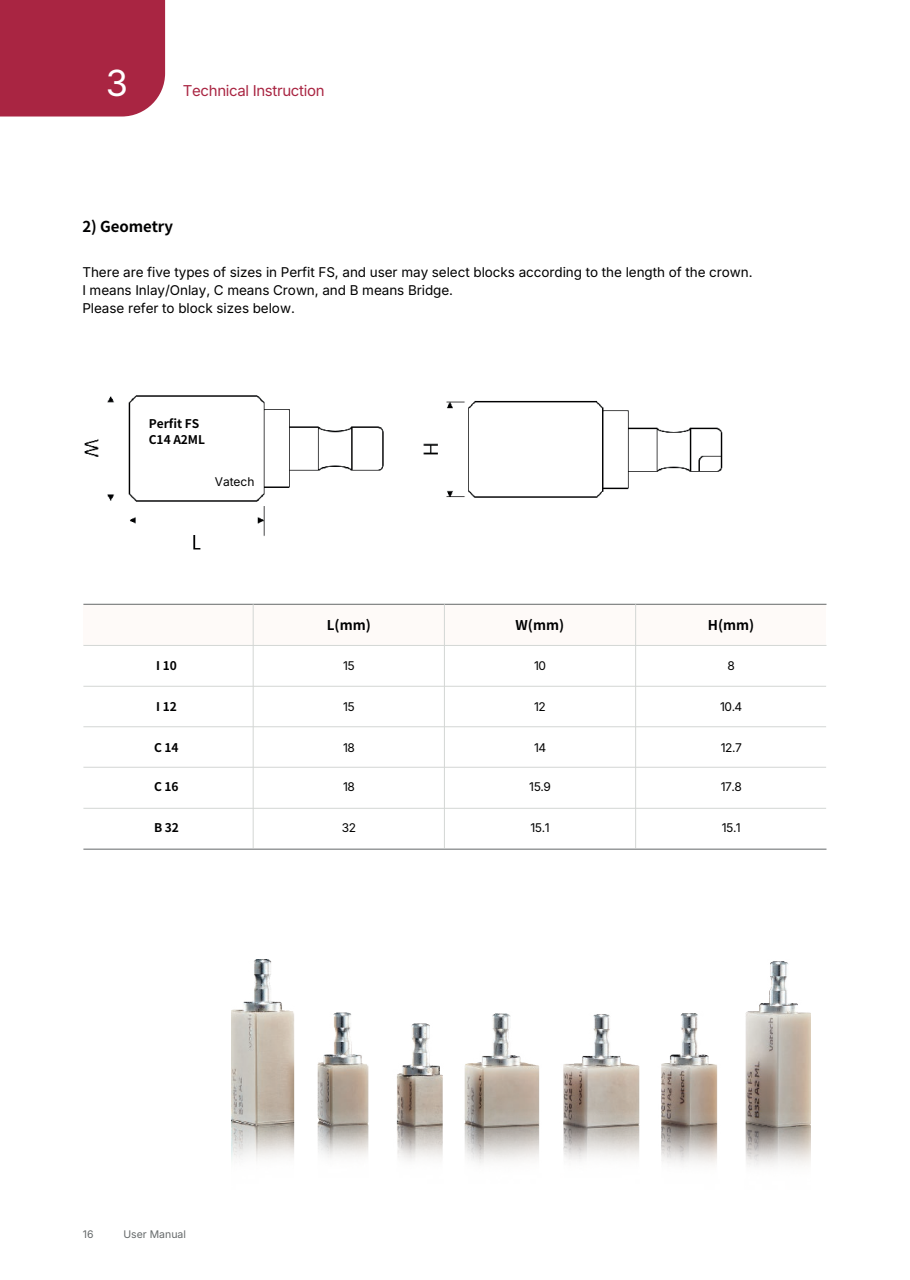
<style>
.page{position:relative;width:910px;height:1280px;background:#fff}
.page>*{position:absolute;margin:0;border:0;box-sizing:border-box;transform-origin:0 0}
.t1{font:36px "Inter";color:#fff}
.t2{font:15px "Inter";letter-spacing:-.02em;color:#a92542}
.t3{font:700 15px "Noto Sans CJ Kkr";letter-spacing:-.005em;color:#000001}
.t4{font:13.5px/18px "Inter";letter-spacing:-.005em;color:#000001}
.t5{font:700 13.5px "Noto Sans CJ Kkr";color:#000001}
.t6{font:12px "Inter";letter-spacing:-.04em;color:#000001}
.t7{font:700 12px/16.5px "Noto Sans CJ Kkr";letter-spacing:-.005em;color:#000001}
.t8{font:10.5px "Inter";color:#646869}
</style>
<div class="page">
<div style="left:83px;top:604px;width:743px;height:41px;background:#fefaf8"></div>
<hr style="left:83px;top:604px;width:743px;height:1px;background:#646869">
<hr style="left:253px;top:604px;width:1px;height:244px;background:#d3d6d4">
<hr style="left:444px;top:604px;width:1px;height:244px;background:#d3d6d4">
<hr style="left:635px;top:604px;width:1px;height:244px;background:#d3d6d4">
<hr style="left:83px;top:645px;width:743px;height:1px;background:#d3d6d4">
<hr style="left:83px;top:686px;width:743px;height:1px;background:#d3d6d4">
<hr style="left:83px;top:726px;width:743px;height:1px;background:#d3d6d4">
<hr style="left:83px;top:767px;width:743px;height:1px;background:#d3d6d4">
<hr style="left:83px;top:808px;width:743px;height:1px;background:#d3d6d4">
<hr style="left:83px;top:849px;width:743px;height:1px;background:#646869">
<div style="left:0;top:0;width:165px;height:117px;background:#a92542"></div>
<img style="left:84px;top:395px;width:300px;height:155px">
<img style="left:423px;top:400px;width:300px;height:98px">
<div style="left:140px;top:405px;width:119px;height:88px;background:#fff"></div>
<img style="left:232px;top:959px;width:579px;height:207px">
<h1 class="t1" style="left:106px;top:56px;width:24px">3</h1>
<p class="t2" style="left:183px;top:79px;width:143px">Technical Instruction</p>
<p class="t3" style="left:82px;top:218px;width:92px">2) Geometry</p>
<p class="t4" style="left:82px;top:263px;width:672px">There are five types of sizes in Perfit FS, and user may select blocks according to the length of the crown.<br>I means Inlay/Onlay, C means Crown, and B means Bridge.<br>Please refer to block sizes below.</p>
<p class="t7" style="left:149px;top:415px;width:58px">Perfit FS<br>C14 A2ML</p>
<p class="t6" style="left:215px;top:472px;width:41px">Vatech</p>
<p class="t5" style="left:327px;top:617px;width:46px">L(mm)</p>
<p class="t6" style="left:343px;top:657px;width:13px">15</p>
<p class="t6" style="left:343px;top:697px;width:13px">15</p>
<p class="t6" style="left:343px;top:738px;width:13px">18</p>
<p class="t6" style="left:343px;top:778px;width:13px">18</p>
<p class="t6" style="left:342px;top:818px;width:16px">32</p>
<p class="t5" style="left:515px;top:617px;width:50px">W(mm)</p>
<p class="t7" style="left:156px;top:658px;width:22px">I 10</p>
<p class="t6" style="left:534px;top:657px;width:13px">10</p>
<p class="t7" style="left:156px;top:698px;width:22px">I 12</p>
<p class="t6" style="left:534px;top:697px;width:13px">12</p>
<p class="t7" style="left:154px;top:739px;width:26px">C 14</p>
<p class="t6" style="left:534px;top:738px;width:14px">14</p>
<p class="t7" style="left:154px;top:779px;width:26px">C 16</p>
<p class="t6" style="left:529px;top:778px;width:23px">15.9</p>
<p class="t7" style="left:154px;top:819px;width:26px">B 32</p>
<p class="t6" style="left:531px;top:818px;width:21px">15.1</p>
<p class="t5" style="left:708px;top:617px;width:48px">H(mm)</p>
<p class="t6" style="left:728px;top:657px;width:9px">8</p>
<p class="t6" style="left:720px;top:697px;width:24px">10.4</p>
<p class="t6" style="left:721px;top:738px;width:22px">12.7</p>
<p class="t6" style="left:721px;top:778px;width:23px">17.8</p>
<p class="t6" style="left:722px;top:818px;width:21px">15.1</p>
<p class="t8" style="left:83px;top:1226px;width:12px">16</p>
<p class="t8" style="left:123px;top:1226px;width:64px">User Manual</p>
</div>
